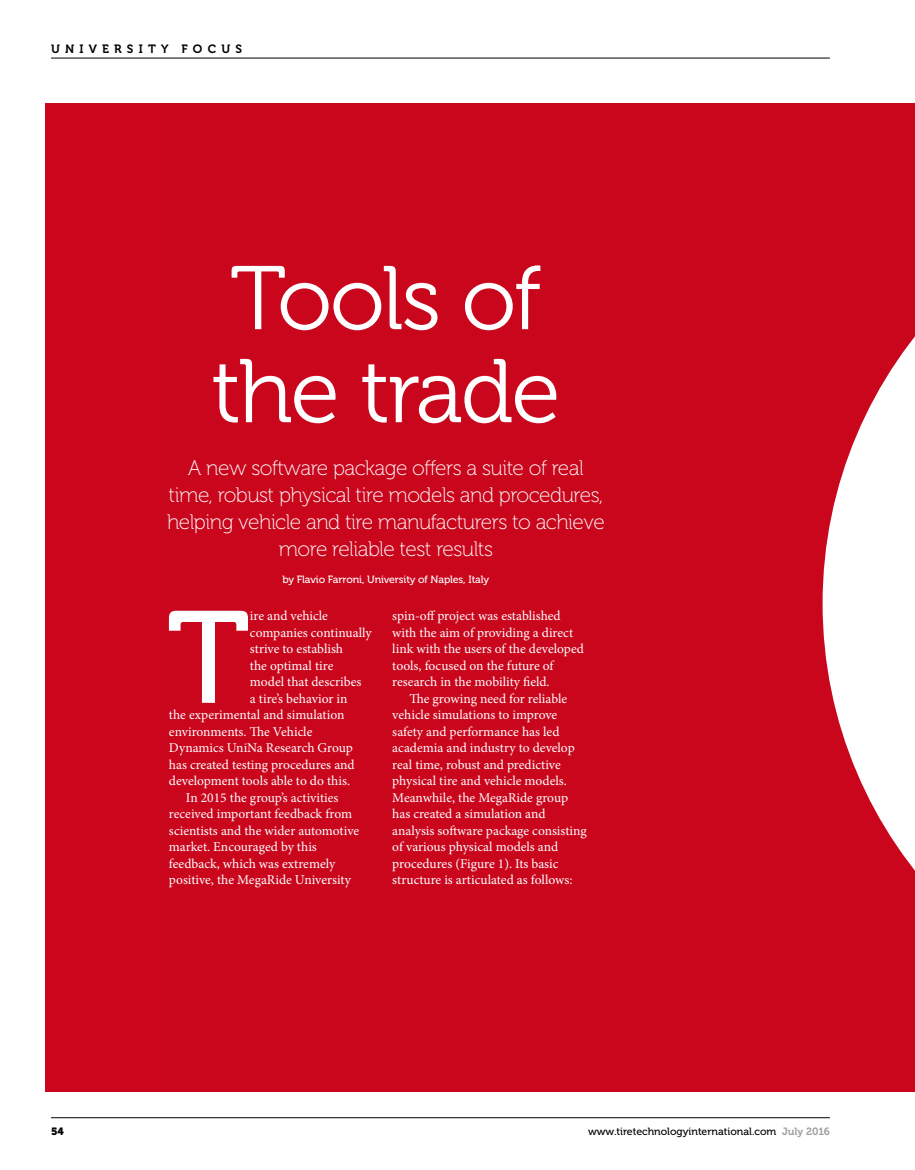
<style>
.page{position:relative;width:915px;height:1170px;background:#fff}
.page>*{position:absolute;margin:0;border:0;box-sizing:border-box;transform-origin:0 0}
.t1{font:130.35px "Museo 500";color:#fff}
.t2{font:90px/93px "Museo 300";letter-spacing:-.025em;color:#fff}
.t3{font:21px/27px "Museo 100";letter-spacing:-.025em;color:#fff;text-align:center}
.t4{font:13.5px/16.5px "Minion Pro";color:#fff}
.t5{font:12px "Museo 700";letter-spacing:.43em;color:#000}
.t6{font:10.5px "Museo 500";color:#000}
.t7{font:10.5px "Museo 500";letter-spacing:-.01em;color:#fff}
.t8{font:10.5px "Museo 900";color:#000}
.s1{font-family:"Museo 700";color:#9c9e9f}
</style>
<div class="page">
<hr style="left:51px;top:58px;width:778px;height:1px;background:#000">
<div style="left:46px;top:103px;width:868px;height:988px;background:#cb061d"></div>
<svg style="left:822px;top:337px;width:92px;height:533px;fill:#fff"></svg>
<hr style="left:51px;top:1117px;width:778px;height:1px;background:#000">
<p class="t5" style="left:51px;top:43px;width:192px">UNIVERSITY FOCUS</p>
<h2 class="t2" style="left:211px;top:253px;width:351px">Tools of the trade</h2>
<h3 class="t3" style="left:167px;top:454px;width:439px">A new software package offers a suite of real time, robust physical tire models and procedures, helping vehicle and tire manufacturers to achieve more reliable test results</h3>
<p class="t7" style="left:282px;top:573px;width:208px">by Flavio Farroni, University of Naples, Italy</p>
<h1 class="t1" style="left:167px;top:586px;width:84px">T</h1>
<p class="t4" style="left:250px;top:607px;width:80px">ire and vehicle</p>
<p class="t4" style="left:392px;top:607px;width:193px">spin-off project was established with the aim of providing a direct link with the users of the developed tools, focused on the future of research in the mobility field.</p>
<p class="t4" style="left:392px;top:690px;width:196px;text-indent:17px">The growing need for reliable vehicle simulations to improve safety and performance has led academia and industry to develop real time, robust and predictive physical tire and vehicle models.<br>Meanwhile, the MegaRide group has created a simulation and analysis software package consisting of various physical models and procedures (Figure 1). Its basic structure is articulated as follows:</p>
<p class="t4" style="left:250px;top:624px;width:123px">companies continually</p>
<p class="t4" style="left:250px;top:640px;width:95px">strive to establish</p>
<p class="t4" style="left:250px;top:657px;width:85px">the optimal tire</p>
<p class="t4" style="left:250px;top:673px;width:113px">model that describes</p>
<p class="t4" style="left:250px;top:690px;width:99px">a tire’s behavior in</p>
<p class="t4" style="left:169px;top:706px;width:177px">the experimental and simulation</p>
<p class="t4" style="left:169px;top:723px;width:145px">environments. The Vehicle</p>
<p class="t4" style="left:169px;top:739px;width:185px">Dynamics UniNa Research Group</p>
<p class="t4" style="left:169px;top:756px;width:187px">has created testing procedures and</p>
<p class="t4" style="left:169px;top:772px;width:183px">development tools able to do this.</p>
<p class="t4" style="left:186px;top:789px;width:154px">In 2015 the group’s activities</p>
<p class="t4" style="left:169px;top:805px;width:185px">received important feedback from</p>
<p class="t4" style="left:169px;top:822px;width:192px">scientists and the wider automotive</p>
<p class="t4" style="left:169px;top:838px;width:149px">market. Encouraged by this</p>
<p class="t4" style="left:169px;top:855px;width:168px">feedback, which was extremely</p>
<p class="t4" style="left:169px;top:871px;width:183px">positive, the MegaRide University</p>
<p class="t8" style="left:51px;top:1125px;width:14px">54</p>
<p class="t6" style="left:588px;top:1125px;width:243px">www.tiretechnologyinternational.com <span class="s1">July 2016</span></p>
</div>
